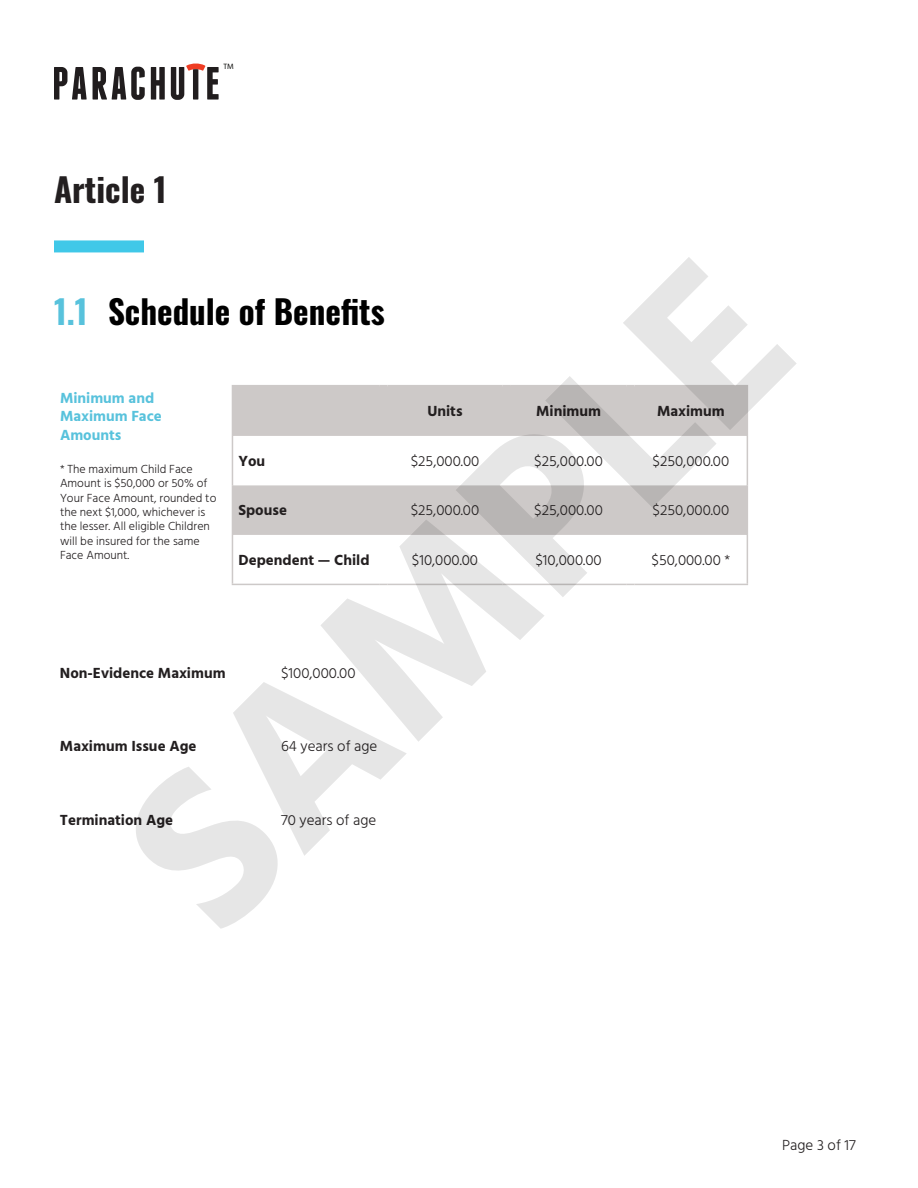
<style>
.page{position:relative;width:918px;height:1188px;background:#fff}
.page>*{position:absolute;margin:0;border:0;box-sizing:border-box;transform-origin:0 0}
.t1{font:700 225px "Hind";color:#000}
.Header_2{font:700 33px "Oswald";color:#000}
.Header_1{font:700 33px "Oswald";color:#231f20}
.t2{font:300 15px "Hind";color:#231f20}
.t3{font:700 15px "Hind";color:#231f20}
.PARACHUTE_body{font:700 15px/18px "Hind";color:#58c2dc}
.PARACHUTE_body-2{font:300 12px/14.4px "Hind";color:#231f20}
.t4{font:7.8px "Hind";color:#040503}
.s1{color:#58c2dc}
</style>
<div class="page">
<svg style="left:54px;top:67px;width:33px;height:33px"></svg>
<svg style="left:93px;top:67px;width:52px;height:33px"></svg>
<svg style="left:151px;top:67px;width:14px;height:33px"></svg>
<svg style="left:171px;top:63px;width:48px;height:37px"></svg>
<div style="left:193px;top:69px;width:5px;height:31px;background:#211d1e"></div>
<svg style="left:233px;top:388px;width:514px;height:147px;fill:#cdc9c8"></svg>
<hr style="left:232px;top:385px;width:147px;height:3px;background:#cdc9c8">
<svg style="left:379px;top:385px;width:8px;height:3px"></svg>
<hr style="left:387px;top:385px;width:116px;height:3px;background:#cdc9c8">
<svg style="left:503px;top:385px;width:8px;height:3px"></svg>
<hr style="left:511px;top:385px;width:115px;height:3px;background:#cdc9c8">
<svg style="left:626px;top:385px;width:8px;height:3px"></svg>
<hr style="left:634px;top:385px;width:114px;height:3px;background:#cdc9c8">
<hr style="left:232px;top:388px;width:1px;height:48px;background:#cdc9c8">
<hr style="left:747px;top:388px;width:1px;height:48px;background:#cdc9c8">
<hr style="left:232px;top:436px;width:1px;height:49px;background:#cdc9c8">
<hr style="left:747px;top:436px;width:1px;height:49px;background:#cdc9c8">
<hr style="left:232px;top:485px;width:1px;height:50px;background:#cdc9c8">
<hr style="left:747px;top:485px;width:1px;height:50px;background:#cdc9c8">
<hr style="left:232px;top:535px;width:1px;height:49px;background:#cdc9c8">
<hr style="left:747px;top:535px;width:1px;height:49px;background:#cdc9c8">
<hr style="left:232px;top:584px;width:147px;height:1px;background:#cdc9c8">
<hr style="left:387px;top:584px;width:116px;height:1px;background:#cdc9c8">
<hr style="left:511px;top:584px;width:115px;height:1px;background:#cdc9c8">
<hr style="left:634px;top:584px;width:114px;height:1px;background:#cdc9c8">
<div style="left:54px;top:240px;width:90px;height:12px;background:#40c8e8"></div>
<p class="Header_1" style="left:54px;top:172px;width:114px">Article 1</p>
<p class="t4" style="left:224px;top:61px;width:12px">TM</p>
<h1 class="t1" style="left:71px;top:793px;width:832px;rotate:-45deg">SAMPLE</h1>
<p class="Header_2" style="left:54px;top:295px;width:332px"><span class="s1">1.1</span> Schedule of Benefits</p>
<p class="PARACHUTE_body" style="left:60px;top:388px;width:103px">Minimum and<br>Maximum Face</p>
<p class="PARACHUTE_body" style="left:60px;top:426px;width:63px">Amounts</p>
<p class="PARACHUTE_body-2" style="left:60px;top:462px;width:158px">* The maximum Child Face<br>Amount is $50,000 or 50% of<br>Your Face Amount, rounded to the next $1,000, whichever is the lesser. All eligible Children will be insured for the same<br>Face Amount.</p>
<p class="t3" style="left:427px;top:402px;width:37px">Units</p>
<p class="t3" style="left:536px;top:402px;width:66px">Minimum</p>
<p class="t3" style="left:657px;top:402px;width:69px">Maximum</p>
<p class="t3" style="left:238px;top:452px;width:28px">You</p>
<p class="t2" style="left:411px;top:451px;width:70px">$25,000.00</p>
<p class="t2" style="left:534px;top:451px;width:70px">$25,000.00</p>
<p class="t2" style="left:653px;top:451px;width:78px">$250,000.00</p>
<p class="t3" style="left:238px;top:501px;width:50px">Spouse</p>
<p class="t2" style="left:411px;top:500px;width:70px">$25,000.00</p>
<p class="t2" style="left:534px;top:500px;width:70px">$25,000.00</p>
<p class="t2" style="left:653px;top:500px;width:78px">$250,000.00</p>
<p class="t3" style="left:238px;top:551px;width:133px">Dependent — Child</p>
<p class="t2" style="left:412px;top:550px;width:68px">$10,000.00</p>
<p class="t2" style="left:535px;top:550px;width:68px">$10,000.00</p>
<p class="t2" style="left:652px;top:550px;width:80px">$50,000.00 *</p>
<p class="t3" style="left:60px;top:664px;width:167px">Non-Evidence Maximum</p>
<p class="t2" style="left:281px;top:663px;width:76px">$100,000.00</p>
<p class="t3" style="left:60px;top:738px;width:138px">Maximum Issue Age</p>
<p class="t2" style="left:281px;top:737px;width:98px">64 years of age</p>
<p class="t3" style="left:60px;top:811px;width:115px">Termination Age</p>
<p class="t2" style="left:281px;top:810px;width:97px">70 years of age</p>
<p class="t2" style="left:782px;top:1135px;width:75px">Page 3 of 17</p>
</div>
